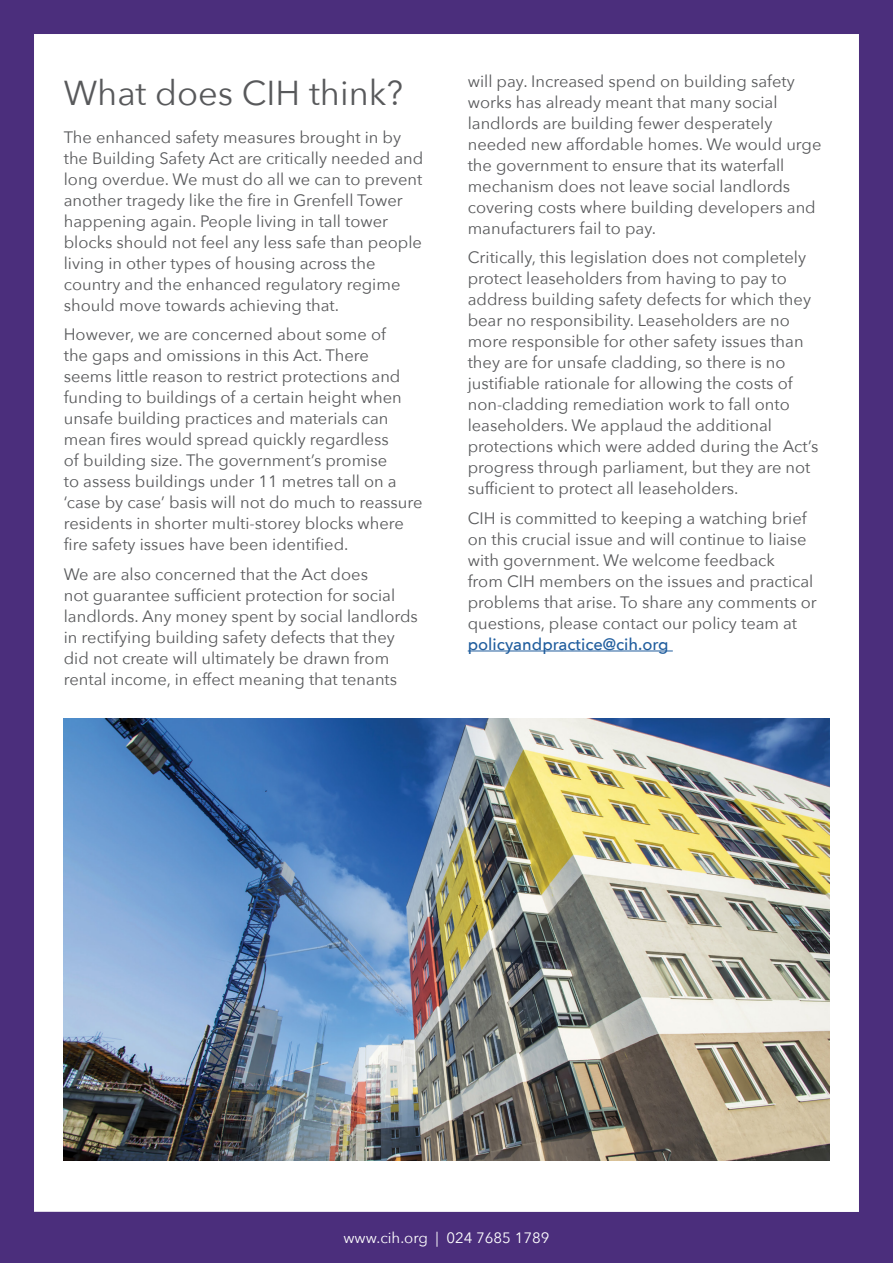
<style>
.page{position:relative;width:893px;height:1263px;background:#4b2e7c}
.page>*{position:absolute;margin:0;border:0;box-sizing:border-box;transform-origin:0 0}
.t1{font:34.5px "Avenir Next";color:#58595b}
.t2{font:16.5px/21px "Avenir Next";color:#58595b}
.t3{font:500 16.5px "Avenir Next";color:#215e9e}
.t4{font:15px "Avenir Next";color:#fff}
</style>
<div class="page">
<div style="left:34px;top:34px;width:825px;height:1178px;background:#fff"></div>
<hr style="left:468px;top:650px;width:205px;height:1px;background:#215e9e">
<img style="left:64px;top:719px;width:765px;height:441px">
<h1 class="t1" style="left:64px;top:64px;width:341px">What does CIH think?</h1>
<p class="t2" style="left:64px;top:126px;width:361px">The enhanced safety measures brought in by the Building Safety Act are critically needed and long overdue. We must do all we can to prevent another tragedy like the fire in Grenfell Tower happening again. People living in tall tower blocks should not feel any less safe than people living in other types of housing across the country and the enhanced regulatory regime should move towards achieving that.</p>
<p class="t2" style="left:64px;top:323px;width:360px">However, we are concerned about some of<br>the gaps and omissions in this Act. There<br>seems little reason to restrict protections and funding to buildings of a certain height when unsafe building practices and materials can mean fires would spread quickly regardless<br>of building size. The government’s promise<br>to assess buildings under 11 metres tall on a ‘case by case’ basis will not do much to reassure residents in shorter multi-storey blocks where fire safety issues have been identified.</p>
<p class="t2" style="left:64px;top:563px;width:356px">We are also concerned that the Act does<br>not guarantee sufficient protection for social landlords. Any money spent by social landlords in rectifying building safety defects that they did not create will ultimately be drawn from rental income, in effect meaning that tenants</p>
<p class="t2" style="left:468px;top:70px;width:355px">will pay. Increased spend on building safety works has already meant that many social landlords are building fewer desperately needed new affordable homes. We would urge the government to ensure that its waterfall mechanism does not leave social landlords covering costs where building developers and manufacturers fail to pay.</p>
<p class="t2" style="left:468px;top:246px;width:352px">Critically, this legislation does not completely protect leaseholders from having to pay to address building safety defects for which they bear no responsibility. Leaseholders are no more responsible for other safety issues than they are for unsafe cladding, so there is no justifiable rationale for allowing the costs of non-cladding remediation work to fall onto leaseholders. We applaud the additional protections which were added during the Act’s progress through parliament, but they are not sufficient to protect all leaseholders.</p>
<p class="t2" style="left:468px;top:507px;width:351px">CIH is committed to keeping a watching brief on this crucial issue and will continue to liaise with government. We welcome feedback<br>from CIH members on the issues and practical problems that arise. To share any comments or questions, please contact our policy team at</p>
<p class="t3" style="left:468px;top:630px;width:202px">policyandpractice@cih.org</p>
<p class="t4" style="left:343px;top:1225px;width:208px">www.cih.org | 024 7685 1789</p>
</div>
